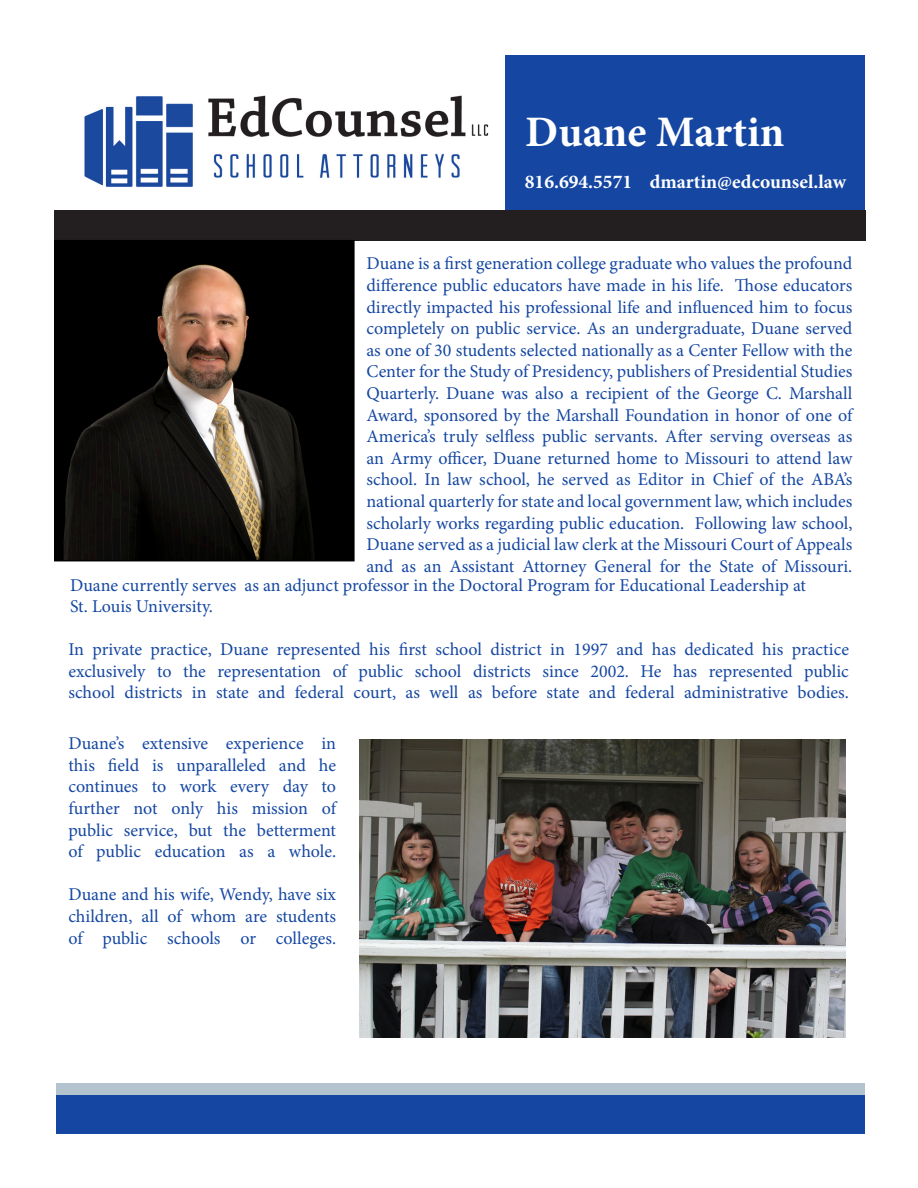
<style>
.page{position:relative;width:918px;height:1188px;background:#fff}
.page>*{position:absolute;margin:0;border:0;box-sizing:border-box;transform-origin:0 0}
.t1{font:700 43.5px "Minion Pro";color:#fff}
.t2{font:700 19.5px "Minion Pro";color:#fff}
.t3{font:18px/21.6px "Minion Pro";color:#1547a2;text-align:justify}
</style>
<div class="page">
<div style="left:56px;top:55px;width:808px;height:1079px;background:#1547a2"></div>
<img style="left:56px;top:55px;width:448px;height:156px">
<div style="left:56px;top:1083px;width:808px;height:12px;background:#b3c4ce"></div>
<div style="left:55px;top:241px;width:810px;height:842px;background:#fff"></div>
<div style="left:54px;top:211px;width:811px;height:30px;background:#231f20"></div>
<img style="left:57px;top:243px;width:295px;height:315px">
<div style="left:54px;top:240px;width:301px;height:321px;border:2px solid #000"></div>
<img style="left:359px;top:739px;width:486px;height:299px">
<p class="t1" style="left:525px;top:101px;width:261px">Duane Martin</p>
<p class="t2" style="left:525px;top:169px;width:323px">816.694.5571 dmartin@edcounsel.law</p>
<p class="t3" style="left:366px;top:253px;width:488px">Duane is a first generation college graduate who values the profound difference public educators have made in his life. Those educators directly impacted his professional life and influenced him to focus completely on public service. As an undergraduate, Duane served as one of 30 students selected nationally as a Center Fellow with the Center for the Study of Presidency, publishers of Presidential Studies Quarterly. Duane was also a recipient of the George C. Marshall Award, sponsored by the Marshall Foundation in honor of one of America’s truly selfless public servants. After serving overseas as an Army officer, Duane returned home to Missouri to attend law school. In law school, he served as Editor in Chief of the ABA’s national quarterly for state and local government law, which includes scholarly works regarding public education. Following law school, Duane served as a judicial law clerk at the Missouri Court of Appeals and as an Assistant Attorney General for the State of Missouri.</p>
<p class="t3" style="left:70px;top:574px;width:738px">Duane currently serves as an adjunct professor in the Doctoral Program for Educational Leadership at</p>
<p class="t3" style="left:70px;top:596px;width:145px">St. Louis University.</p>
<p class="t3" style="left:68px;top:638px;width:782px">In private practice, Duane represented his first school district in 1997 and has dedicated his practice exclusively to the representation of public school districts since 2002. He has represented public school districts in state and federal court, as well as before state and federal administrative bodies.</p>
<p class="t3" style="left:68px;top:733px;width:269px">Duane’s extensive experience in this field is unparalleled and he continues to work every day to further not only his mission of public service, but the betterment of public education as a whole.</p>
<p class="t3" style="left:68px;top:884px;width:269px">Duane and his wife, Wendy, have six children, all of whom are students of public schools or colleges.</p>
</div>
